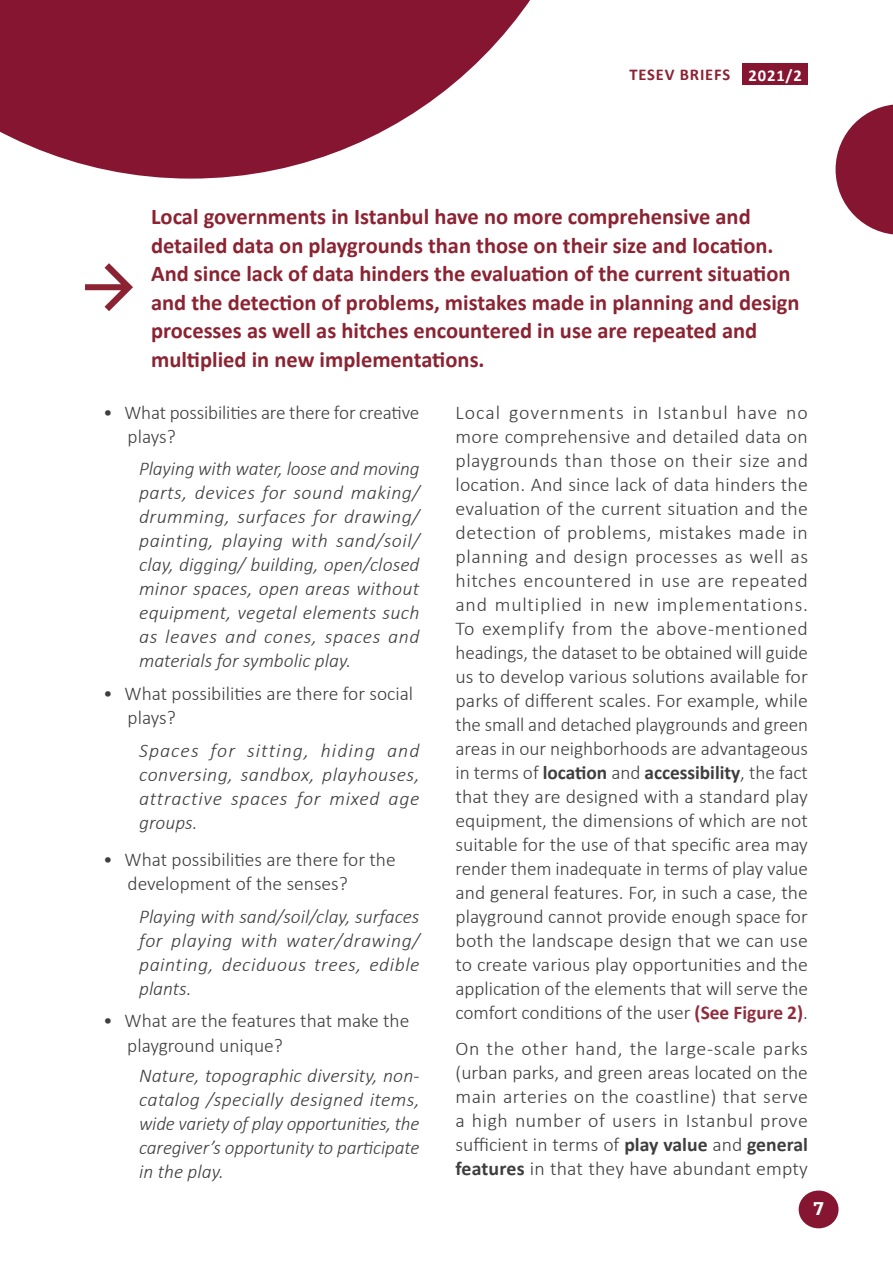
<style>
.page{position:relative;width:893px;height:1263px;background:#fff}
.page>*{position:absolute;margin:0;border:0;box-sizing:border-box;transform-origin:0 0}
.Paragraf_Stili_1{font:700 22.5px/28.5px "Calibri";color:#8b2332}
._2020_FES_Normal_TR{font:300 19.5px/24px "Calibri";color:#3e3e3f;text-align:justify}
._2020_FES_Normal_TR-2{font:italic 300 19.5px/24px "Calibri";letter-spacing:.02em;color:#3e3e3f;text-align:justify}
.Paragraf_Stili_1-2{font:600 18px "Produkt";color:#fff}
.t1{font:700 16.65px "Calibri";color:#fff}
.t2{font:700 16.5px "Calibri";letter-spacing:.05em;color:#8b2332}
.s1{font-weight:700}
.s2{font-weight:700;color:#902d3d}
</style>
<div class="page">
<div style="left:799px;top:1190px;width:39px;height:38px;background:#861531;border-radius:50%"></div>
<svg style="left:85px;top:263px;width:48px;height:48px"></svg>
<svg style="left:0;top:0;width:530px;height:179px;fill:#861531"></svg>
<svg style="left:836px;top:104px;width:57px;height:131px"></svg>
<div style="left:743px;top:64px;width:65px;height:21px;background:#861531"></div>
<p class="t2" style="left:630px;top:63px;width:102px">TESEV BRIEFS</p>
<p class="t1" style="left:749px;top:63px;width:55px">2021/2</p>
<p class="Paragraf_Stili_1" style="left:151px;top:202px;width:650px">Local governments in Istanbul have no more comprehensive and detailed data on playgrounds than those on their size and location.<br>And since lack of data hinders the evaluation of the current situation and the detection of problems, mistakes made in planning and design processes as well as hitches encountered in use are repeated and multiplied in new implementations.</p>
<p class="_2020_FES_Normal_TR" style="left:103px;top:400px;width:318px">• What possibilities are there for creative</p>
<p class="_2020_FES_Normal_TR-2" style="left:139px;top:457px;width:282px">Playing with water, loose and moving parts, devices for sound making/ drumming, surfaces for drawing/ painting, playing with sand/soil/ clay, digging/ building, open/closed minor spaces, open areas without equipment, vegetal elements such as leaves and cones, spaces and materials for symbolic play.</p>
<p class="_2020_FES_Normal_TR" style="left:128px;top:424px;width:50px">plays?</p>
<p class="_2020_FES_Normal_TR" style="left:103px;top:681px;width:312px">• What possibilities are there for social</p>
<p class="_2020_FES_Normal_TR" style="left:128px;top:706px;width:50px">plays?</p>
<p class="_2020_FES_Normal_TR-2" style="left:139px;top:738px;width:282px">Spaces for sitting, hiding and conversing, sandbox, playhouses, attractive spaces for mixed age groups.</p>
<p class="_2020_FES_Normal_TR" style="left:103px;top:847px;width:294px">• What possibilities are there for the</p>
<p class="_2020_FES_Normal_TR" style="left:128px;top:871px;width:222px">development of the senses?</p>
<p class="_2020_FES_Normal_TR-2" style="left:139px;top:904px;width:282px">Playing with sand/soil/clay, surfaces for playing with water/drawing/ painting, deciduous trees, edible plants.</p>
<p class="_2020_FES_Normal_TR" style="left:103px;top:1009px;width:308px">• What are the features that make the</p>
<p class="_2020_FES_Normal_TR" style="left:127px;top:1033px;width:157px">playground unique?</p>
<p class="_2020_FES_Normal_TR-2" style="left:139px;top:1063px;width:282px">Nature, topographic diversity, non&shy;catalog /specially designed items, wide variety of play opportunities, the caregiver’s opportunity to participate in the play.</p>
<p class="_2020_FES_Normal_TR" style="left:455px;top:400px;width:354px">Local governments in Istanbul have no more comprehensive and detailed data on playgrounds than those on their size and location. And since lack of data hinders the evaluation of the current situation and the detection of problems, mistakes made in planning and design processes as well as hitches encountered in use are repeated and multiplied in new implementations.<br>To exemplify from the above-mentioned headings, the dataset to be obtained will guide us to develop various solutions available for parks of different scales. For example, while the small and detached playgrounds and green areas in our neighborhoods are advantageous in terms of <span class="s1">location</span> and <span class="s1">accessibility</span>, the fact that they are designed with a standard play equipment, the dimensions of which are not suitable for the use of that specific area may render them inadequate in terms of play value and general features. For, in such a case, the playground cannot provide enough space for both the landscape design that we can use to create various play opportunities and the application of the elements that will serve the comfort conditions of the user <span class="s2">(See Figure 2)</span>.</p>
<p class="_2020_FES_Normal_TR" style="left:455px;top:1036px;width:354px">On the other hand, the large-scale parks (urban parks, and green areas located on the main arteries on the coastline) that serve a high number of users in Istanbul prove sufficient in terms of <span class="s1">play value</span> and <span class="s1">general features</span> in that they have abundant empty</p>
<p class="Paragraf_Stili_1-2" style="left:813px;top:1196px;width:12px">7</p>
</div>
